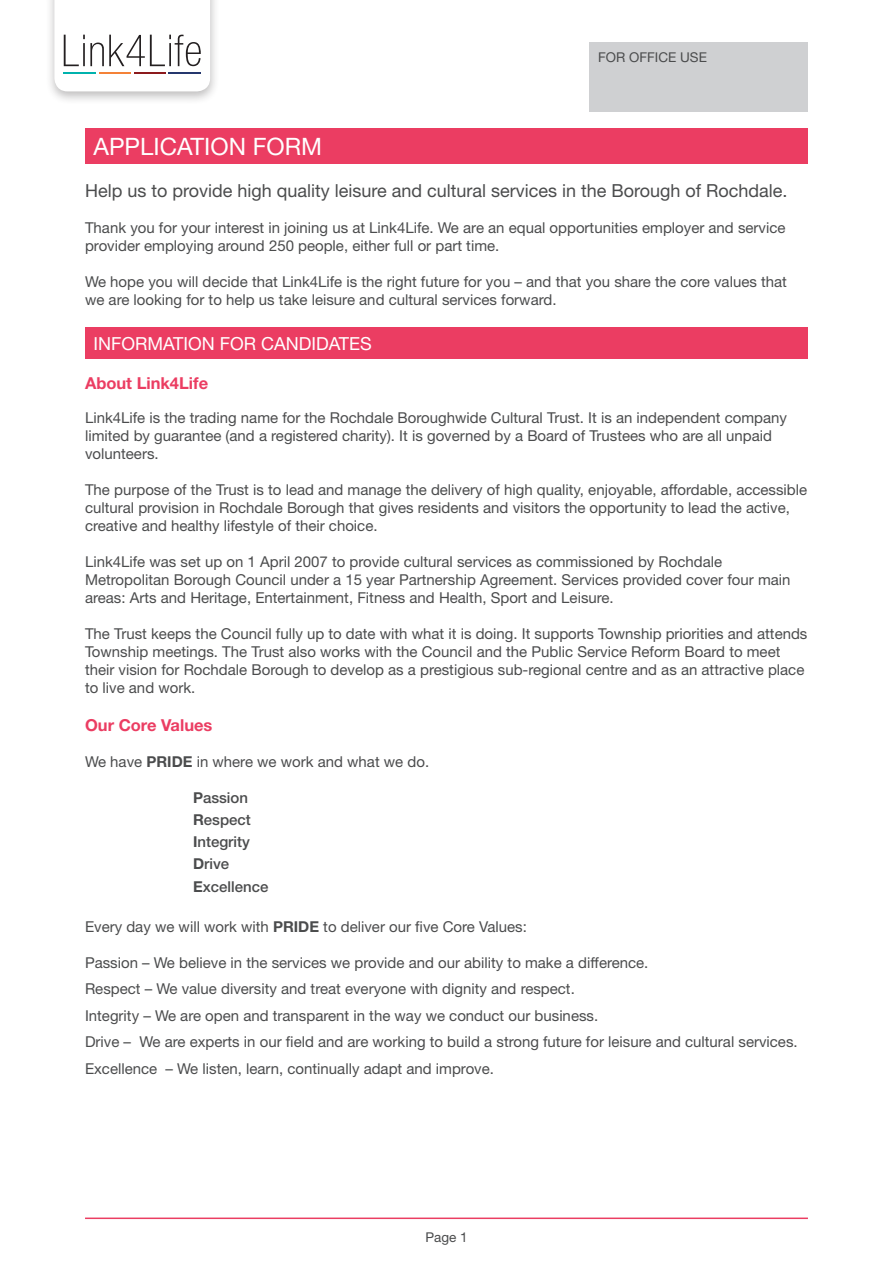
<style>
.page{position:relative;width:893px;height:1263px;background:#fff}
.page>*{position:absolute;margin:0;border:0;box-sizing:border-box;transform-origin:0 0}
.t1{font:24px "Helvetica Neue";color:#fff}
.t2{font:18px "Helvetica Neue";color:#4b4c4d}
.t3{font:18px "Helvetica Neue";color:#fff}
.t4{font:700 16.5px "Helvetica Neue";color:#eb3d62}
.t5{font:15px/18px "Helvetica Neue";color:#4b4c4d}
.t6{font:500 15px/22.2px "Helvetica Neue";color:#4b4c4d}
.t7{font:13.5px "Helvetica Neue";color:#4b4c4d}
.s1{font-weight:700}
</style>
<div class="page">
<hr style="left:85px;top:1217px;width:723px;height:2px;background:#eb3d62">
<div style="left:45px;top:0;width:175px;height:105px;background:#231f20;opacity:.3"></div>
<svg style="left:54px;top:0;width:156px;height:91px"></svg>
<hr style="left:64px;top:72px;width:32px;height:2px;background:#00b2ad">
<hr style="left:99px;top:72px;width:32px;height:2px;background:#f48238">
<hr style="left:134px;top:72px;width:31px;height:2px;background:#8c1a1d">
<hr style="left:168px;top:72px;width:33px;height:2px;background:#25376d">
<div style="left:85px;top:128px;width:723px;height:36px;background:#eb3d62"></div>
<div style="left:85px;top:327px;width:723px;height:32px;background:#eb3d62"></div>
<div style="left:590px;top:43px;width:218px;height:69px;background:#cfd0d2"></div>
<p class="t7" style="left:598px;top:49px;width:110px">FOR OFFICE USE</p>
<h1 class="t1" style="left:94px;top:132px;width:230px">APPLICATION FORM</h1>
<p class="t2" style="left:85px;top:180px;width:704px">Help us to provide high quality leisure and cultural services in the Borough of Rochdale.</p>
<p class="t5" style="left:85px;top:219px;width:702px">Thank you for your interest in joining us at Link4Life. We are an equal opportunities employer and service provider employing around 250 people, either full or part time.</p>
<p class="t5" style="left:85px;top:273px;width:703px">We hope you will decide that Link4Life is the right future for you – and that you share the core values that we are looking for to help us take leisure and cultural services forward.</p>
<p class="t3" style="left:94px;top:333px;width:280px">INFORMATION FOR CANDIDATES</p>
<p class="t4" style="left:85px;top:372px;width:125px">About Link4Life</p>
<p class="t5" style="left:85px;top:408px;width:703px">Link4Life is the trading name for the Rochdale Boroughwide Cultural Trust. It is an independent company limited by guarantee (and a registered charity). It is governed by a Board of Trustees who are all unpaid volunteers.</p>
<p class="t5" style="left:85px;top:480px;width:724px">The purpose of the Trust is to lead and manage the delivery of high quality, enjoyable, affordable, accessible cultural provision in Rochdale Borough that gives residents and visitors the opportunity to lead the active, creative and healthy lifestyle of their choice.</p>
<p class="t5" style="left:85px;top:552px;width:707px">Link4Life was set up on 1 April 2007 to provide cultural services as commissioned by Rochdale<br>Metropolitan Borough Council under a 15 year Partnership Agreement. Services provided cover four main areas: Arts and Heritage, Entertainment, Fitness and Health, Sport and Leisure.</p>
<p class="t5" style="left:85px;top:624px;width:724px">The Trust keeps the Council fully up to date with what it is doing. It supports Township priorities and attends Township meetings. The Trust also works with the Council and the Public Service Reform Board to meet their vision for Rochdale Borough to develop as a prestigious sub-regional centre and as an attractive place to live and work.</p>
<p class="t4" style="left:85px;top:714px;width:129px">Our Core Values</p>
<p class="t5" style="left:85px;top:752px;width:346px">We have <span class="s1">PRIDE</span> in where we work and what we do.</p>
<p class="t6" style="left:193px;top:786px;width:77px"><span class="s1">P</span>assion<br><span class="s1">R</span>espect<br><span class="s1">I</span>ntegrity<br><span class="s1">D</span>rive<br><span class="s1">E</span>xcellence</p>
<p class="t5" style="left:85px;top:917px;width:443px">Every day we will work with <span class="s1">PRIDE</span> to deliver our five Core Values:</p>
<p class="t5" style="left:85px;top:949px;width:714px;line-height:26.5px">Passion – We believe in the services we provide and our ability to make a difference.<br>Respect – We value diversity and treat everyone with dignity and respect.<br>Integrity – We are open and transparent in the way we conduct our business.<br>Drive – We are experts in our field and are working to build a strong future for leisure and cultural services.<br>Excellence – We listen, learn, continually adapt and improve.</p>
<p class="t7" style="left:425px;top:1229px;width:44px">Page 1</p>
</div>
